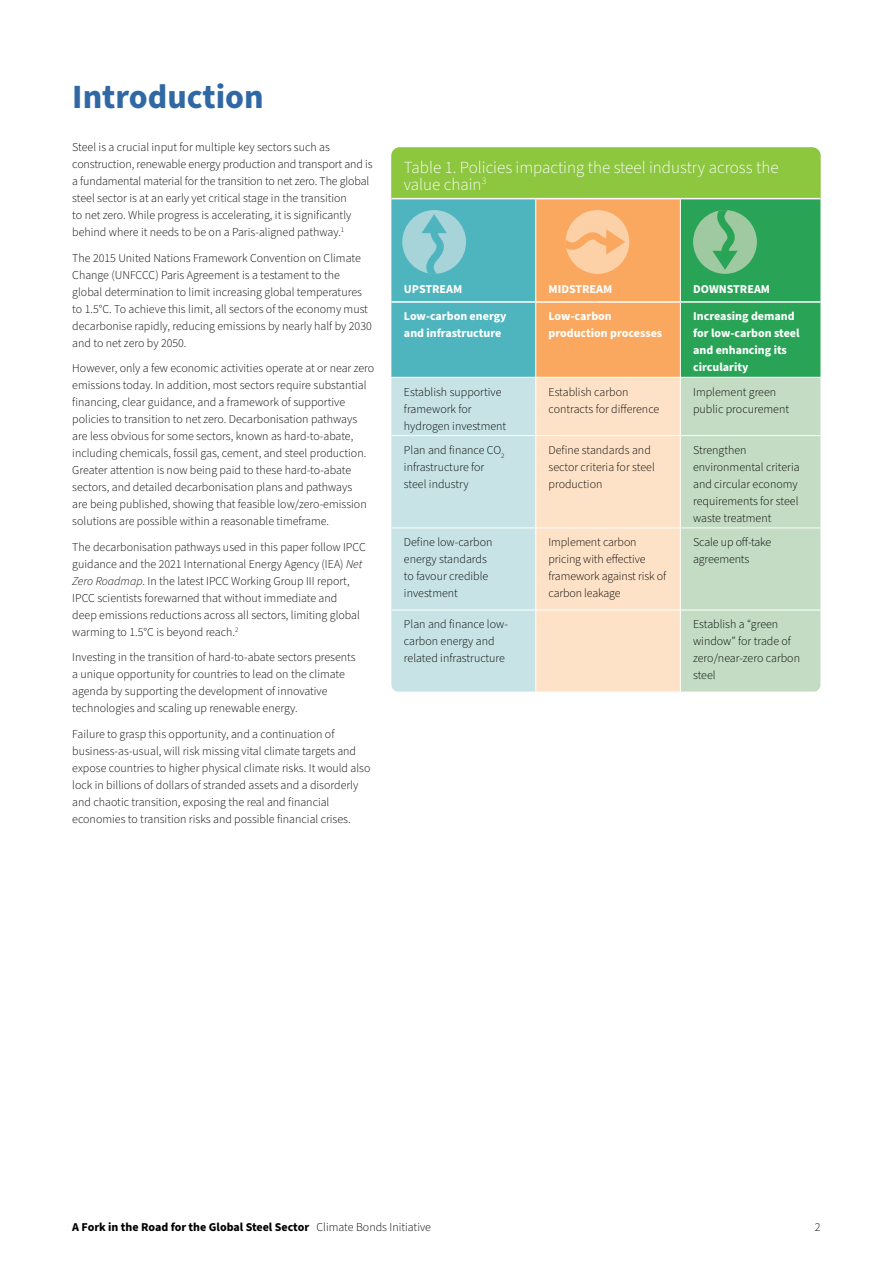
<style>
.page{position:relative;width:893px;height:1263px;background:#fff}
.page>*{position:absolute;margin:0;border:0;box-sizing:border-box;transform-origin:0 0}
.t1{font:700 34.05px "Source Sans Pro";color:#3068a5}
.t2{font:300 16.95px/17px "Source Sans Pro";color:#fff}
.t3{font:300 12px/17px "Source Sans Pro";color:#000}
.t4{font:700 12px/17px "Source Sans Pro";color:#fff}
.t5{font:700 12px "Source Sans Pro";color:#000}
.s1{font-style:italic}
.s2{font-weight:300}
</style>
<div class="page">
<div style="left:391px;top:147px;width:430px;height:52px;background:#8dc63f"></div>
<hr style="left:391px;top:198px;width:145px;height:1px;background:#fff">
<hr style="left:536px;top:198px;width:144px;height:1px;background:#fff">
<hr style="left:680px;top:198px;width:141px;height:1px;background:#fff">
<svg style="left:391px;top:199px;width:430px;height:493px;background:#bacfb5"></svg>
<h1 class="t1" style="left:72px;top:74px;width:193px">Introduction</h1>
<p class="t3" style="left:72px;top:139px;width:302px">Steel is a crucial input for multiple key sectors such as construction, renewable energy production and transport and is a fundamental material for the transition to net zero. The global steel sector is at an early yet critical stage in the transition<br>to net zero. While progress is accelerating, it is significantly behind where it needs to be on a Paris-aligned pathway.<sup>1</sup></p>
<p class="t3" style="left:72px;top:249px;width:301px">The 2015 United Nations Framework Convention on Climate Change (UNFCCC) Paris Agreement is a testament to the global determination to limit increasing global temperatures to 1.5°C. To achieve this limit, all sectors of the economy must decarbonise rapidly, reducing emissions by nearly half by 2030 and to net zero by 2050.</p>
<p class="t3" style="left:72px;top:360px;width:303px">However, only a few economic activities operate at or near zero emissions today. In addition, most sectors require substantial financing, clear guidance, and a framework of supportive policies to transition to net zero. Decarbonisation pathways are less obvious for some sectors, known as hard-to-abate, including chemicals, fossil gas, cement, and steel production.<br>Greater attention is now being paid to these hard-to-abate sectors, and detailed decarbonisation plans and pathways<br>are being published, showing that feasible low/zero-emission solutions are possible within a reasonable timeframe.</p>
<p class="t3" style="left:72px;top:539px;width:295px">The decarbonisation pathways used in this paper follow IPCC guidance and the 2021 International Energy Agency (IEA) <span class="s1">Net Zero Roadmap</span>. In the latest IPCC Working Group III report, IPCC scientists forewarned that without immediate and<br>deep emissions reductions across all sectors, limiting global warming to 1.5°C is beyond reach.<sup>2</sup></p>
<p class="t3" style="left:72px;top:649px;width:285px">Investing in the transition of hard-to-abate sectors presents a unique opportunity for countries to lead on the climate agenda by supporting the development of innovative technologies and scaling up renewable energy.</p>
<p class="t3" style="left:72px;top:726px;width:300px">Failure to grasp this opportunity, and a continuation of business-as-usual, will risk missing vital climate targets and expose countries to higher physical climate risks. It would also lock in billions of dollars of stranded assets and a disorderly and chaotic transition, exposing the real and financial economies to transition risks and possible financial crises.</p>
<h2 class="t2" style="left:404px;top:160px;width:376px">Table 1. Policies impacting the steel industry across the value chain<sup>3</sup></h2>
<p class="t4" style="left:404px;top:281px;width:60px">UPSTREAM</p>
<p class="t4" style="left:549px;top:281px;width:65px">MIDSTREAM</p>
<p class="t4" style="left:693px;top:281px;width:78px">DOWNSTREAM</p>
<p class="t4" style="left:404px;top:308px;width:104px">Low-carbon energy and infrastructure</p>
<p class="t4" style="left:549px;top:308px;width:115px">Low-carbon production processes</p>
<p class="t4" style="left:693px;top:308px;width:108px">Increasing demand for low-carbon steel and enhancing its circularity</p>
<p class="t3" style="left:404px;top:383px;width:104px">Establish supportive framework for hydrogen investment</p>
<p class="t3" style="left:549px;top:383px;width:112px">Establish carbon contracts for difference</p>
<p class="t3" style="left:693px;top:383px;width:97px">Implement green public procurement</p>
<p class="t3" style="left:404px;top:442px;width:102px">Plan and finance CO<sub>2 </sub>infrastructure for steel industry</p>
<p class="t3" style="left:549px;top:442px;width:108px">Define standards and sector criteria for steel production</p>
<p class="t3" style="left:693px;top:442px;width:108px">Strengthen environmental criteria and circular economy requirements for steel waste treatment</p>
<p class="t3" style="left:404px;top:534px;width:90px">Define low-carbon energy standards to favour credible investment</p>
<p class="t3" style="left:549px;top:534px;width:119px">Implement carbon pricing with effective framework against risk of carbon leakage</p>
<p class="t3" style="left:693px;top:534px;width:80px">Scale up off-take agreements</p>
<p class="t3" style="left:404px;top:616px;width:105px">Plan and finance low&shy;carbon energy and related infrastructure</p>
<p class="t3" style="left:693px;top:616px;width:108px">Establish a “green window” for trade of zero/near-zero carbon steel</p>
<p class="t5" style="left:72px;top:1219px;width:360px">A Fork in the Road for the Global Steel Sector <span class="s2">Climate Bonds Initiative</span></p>
<p class="t3" style="left:815px;top:1219px;width:7px">2</p>
</div>
